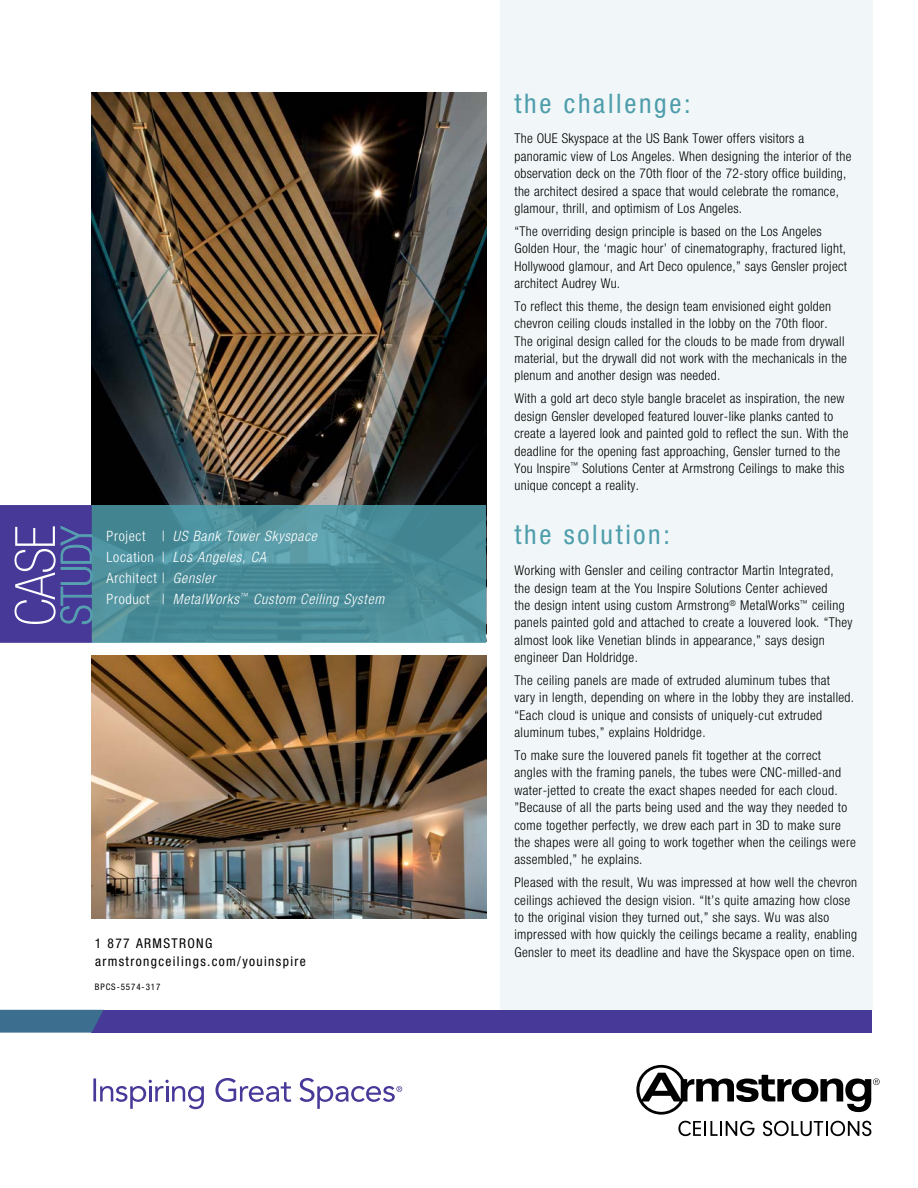
<style>
.page{position:relative;width:918px;height:1188px;background:#fff}
.page>*{position:absolute;margin:0;border:0;box-sizing:border-box;transform-origin:0 0}
.t1{font:100 condensed 55.65px "Helvetica Neue LT Std";color:#fff}
.t2{font:100 condensed 42.9px "Helvetica Neue LT Std";letter-spacing:-.015em;color:#57a2b0}
.t3{font:condensed 27px "Helvetica Neue LT Std";letter-spacing:.1em;color:#4e9dac}
.t4{font:italic 300 condensed 14.25px/21px "Helvetica Neue LT Std";letter-spacing:.05em;color:#fff}
.t5{font:300 condensed 13.5px/17.4px "Helvetica Neue LT Std";letter-spacing:.02em;color:#000}
.t6{font:condensed 13.5px/17.9px "Helvetica Neue LT Std";letter-spacing:.1em;color:#000}
.t7{font:condensed 9px "Helvetica Neue LT Std";letter-spacing:.1em;color:#000}
.s1{font-style:normal}
</style>
<div class="page">
<div style="left:92px;top:1010px;width:780px;height:23px;background:#473998"></div>
<svg style="left:215px;top:1078px;width:76px;height:24px"></svg>
<svg style="left:93px;top:1078px;width:111px;height:31px"></svg>
<svg style="left:300px;top:1078px;width:102px;height:31px"></svg>
<svg style="left:636px;top:1065px;width:244px;height:50px"></svg>
<svg style="left:678px;top:1121px;width:77px;height:15px"></svg>
<svg style="left:763px;top:1121px;width:108px;height:15px"></svg>
<svg style="left:0;top:1010px;width:103px;height:23px;background:#3e6d91"></svg>
<div style="left:500px;top:0;width:372px;height:1010px;background:#f1f7f8"></div>
<img style="left:92px;top:92px;width:394px;height:413px">
<svg style="left:92px;top:505px;width:394px;height:138px;background:#4c8e9b"></svg>
<div style="left:0;top:505px;width:92px;height:138px;background:#473998"></div>
<img style="left:92px;top:655px;width:394px;height:263px">
<svg style="left:60px;top:526px;width:33px;height:98px"></svg>
<h1 class="t1" style="left:4px;top:626px;width:102px;rotate:-90deg">CASE</h1>
<h2 class="t2" style="left:53px;top:625px;width:100px;rotate:-90deg">STUDY</h2>
<p class="t4" style="left:107px;top:526px;width:279px"><span class="s1">Project |</span> US Bank Tower Skyspace<br><span class="s1">Location |</span> Los Angeles, CA<br><span class="s1">Architect |</span> Gensler<br><span class="s1">Product |</span> MetalWorks<sup>™</sup> Custom Ceiling System</p>
<p class="t6" style="left:95px;top:935px;width:212px">1 877 ARMSTRONG armstrongceilings.com/youinspire</p>
<p class="t7" style="left:95px;top:982px;width:67px">BPCS-5574-317</p>
<h3 class="t3" style="left:514px;top:87px;width:178px">the challenge:</h3>
<p class="t5" style="left:514px;top:130px;width:339px">The OUE Skyspace at the US Bank Tower offers visitors a panoramic view of Los Angeles. When designing the interior of the observation deck on the 70th floor of the 72-story office building, the architect desired a space that would celebrate the romance, glamour, thrill, and optimism of Los Angeles.</p>
<p class="t5" style="left:514px;top:222px;width:334px">“The overriding design principle is based on the Los Angeles Golden Hour, the ‘magic hour’ of cinematography, fractured light, Hollywood glamour, and Art Deco opulence,” says Gensler project architect Audrey Wu.</p>
<p class="t5" style="left:514px;top:297px;width:334px">To reflect this theme, the design team envisioned eight golden chevron ceiling clouds installed in the lobby on the 70th floor.<br>The original design called for the clouds to be made from drywall material, but the drywall did not work with the mechanicals in the plenum and another design was needed.</p>
<p class="t5" style="left:514px;top:390px;width:335px">With a gold art deco style bangle bracelet as inspiration, the new design Gensler developed featured louver-like planks canted to create a layered look and painted gold to reflect the sun. With the deadline for the opening fast approaching, Gensler turned to the You Inspire<sup>™</sup> Solutions Center at Armstrong Ceilings to make this unique concept a reality.</p>
<h3 class="t3" style="left:514px;top:519px;width:157px">the solution:</h3>
<p class="t5" style="left:514px;top:562px;width:340px">Working with Gensler and ceiling contractor Martin Integrated, the design team at the You Inspire Solutions Center achieved<br>the design intent using custom Armstrong<sup>®</sup> MetalWorks<sup>™</sup> ceiling panels painted gold and attached to create a louvered look. “They almost look like Venetian blinds in appearance,” says design engineer Dan Holdridge.</p>
<p class="t5" style="left:514px;top:671px;width:341px">The ceiling panels are made of extruded aluminum tubes that<br>vary in length, depending on where in the lobby they are installed. “Each cloud is unique and consists of uniquely-cut extruded aluminum tubes,” explains Holdridge.</p>
<p class="t5" style="left:514px;top:746px;width:343px">To make sure the louvered panels fit together at the correct angles with the framing panels, the tubes were CNC-milled-and water-jetted to create the exact shapes needed for each cloud. ”Because of all the parts being used and the way they needed to come together perfectly, we drew each part in 3D to make sure the shapes were all going to work together when the ceilings were assembled,” he explains.</p>
<p class="t5" style="left:514px;top:874px;width:344px">Pleased with the result, Wu was impressed at how well the chevron ceilings achieved the design vision. “It’s quite amazing how close to the original vision they turned out,” she says. Wu was also impressed with how quickly the ceilings became a reality, enabling Gensler to meet its deadline and have the Skyspace open on time.</p>
</div>
